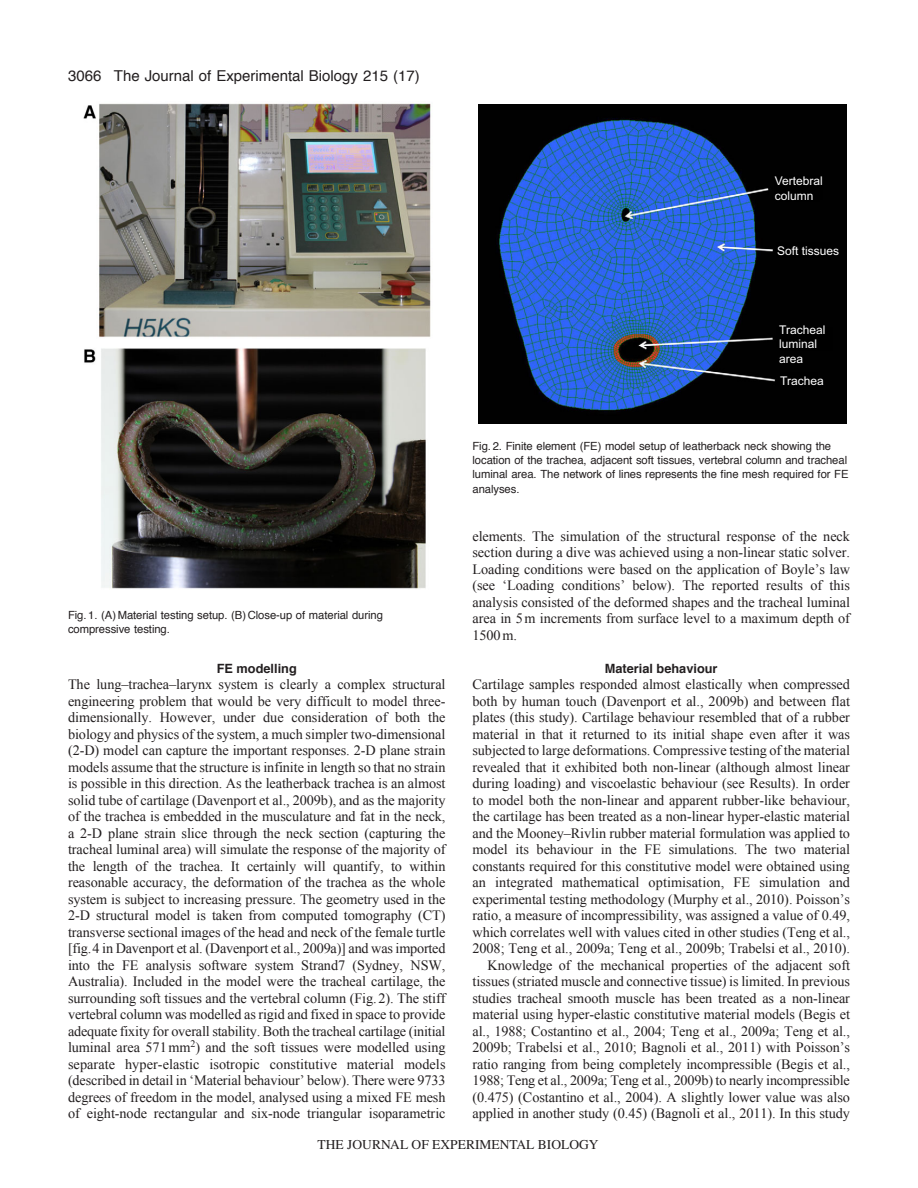
<style>
.page{position:relative;width:918px;height:1188px;background:#fff}
.page>*{position:absolute;margin:0;border:0;box-sizing:border-box;transform-origin:0 0}
.t1{font:15px "Helvetica";color:#231f20}
.t2{font:14.25px/16.5px "Times New Roman";letter-spacing:-.005em;color:#231f20;text-align:justify}
.t3{font:13.5px "Times";color:#231f20}
.t4{font:700 12.75px "Helvetica";color:#231f20}
.t5{font:12px/14.4px "Arial";color:#fff}
.t6{font:11.25px/14.2px "Helvetica";letter-spacing:-.005em;color:#231f20}
</style>
<div class="page">
<img style="left:83px;top:103px;width:348px;height:486px">
<img style="left:479px;top:105px;width:367px;height:319px">
<p class="t1" style="left:68px;top:69px;width:35px">3066</p>
<p class="t1" style="left:114px;top:69px;width:307px">The Journal of Experimental Biology 215 (17)</p>
<p class="t5" style="left:775px;top:174px;width:50px">Vertebral column</p>
<p class="t5" style="left:777px;top:244px;width:64px">Soft tissues</p>
<p class="t6" style="left:68px;top:609px;width:317px">Fig. 1. (A) Material testing setup. (B) Close-up of material during compressive testing.</p>
<p class="t4" style="left:217px;top:663px;width:82px">FE modelling</p>
<p class="t2" style="left:68px;top:676px;width:379px">The lung–trachea–larynx system is clearly a complex structural engineering problem that would be very difficult to model three&shy;dimensionally. However, under due consideration of both the biology and physics of the system, a much simpler two-dimensional (2-D) model can capture the important responses. 2-D plane strain models assume that the structure is infinite in length so that no strain is possible in this direction. As the leatherback trachea is an almost solid tube of cartilage (Davenport et al., 2009b), and as the majority of the trachea is embedded in the musculature and fat in the neck, a 2-D plane strain slice through the neck section (capturing the tracheal luminal area) will simulate the response of the majority of the length of the trachea. It certainly will quantify, to within reasonable accuracy, the deformation of the trachea as the whole system is subject to increasing pressure. The geometry used in the 2-D structural model is taken from computed tomography (CT) transverse sectional images of the head and neck of the female turtle [fig.4 in Davenport et al. (Davenport et al., 2009a)] and was imported into the FE analysis software system Strand7 (Sydney, NSW, Australia). Included in the model were the tracheal cartilage, the surrounding soft tissues and the vertebral column (Fig.2). The stiff vertebral column was modelled as rigid and fixed in space to provide adequate fixity for overall stability. Both the tracheal cartilage (initial luminal area 571mm<sup>2</sup>) and the soft tissues were modelled using separate hyper-elastic isotropic constitutive material models (described in detail in ‘Material behaviour’ below). There were 9733 degrees of freedom in the model, analysed using a mixed FE mesh of eight-node rectangular and six-node triangular isoparametric</p>
<p class="t5" style="left:779px;top:323px;width:48px">Tracheal luminal area</p>
<p class="t5" style="left:780px;top:373px;width:45px">Trachea</p>
<p class="t6" style="left:472px;top:440px;width:378px">Fig. 2. Finite element (FE) model setup of leatherback neck showing the location of the trachea, adjacent soft tissues, vertebral column and tracheal luminal area. The network of lines represents the fine mesh required for FE analyses.</p>
<p class="t2" style="left:472px;top:528px;width:379px">elements. The simulation of the structural response of the neck section during a dive was achieved using a non-linear static solver.<br>Loading conditions were based on the application of Boyle’s law (see ‘Loading conditions’ below). The reported results of this analysis consisted of the deformed shapes and the tracheal luminal area in 5m increments from surface level to a maximum depth of 1500m.</p>
<p class="t4" style="left:605px;top:663px;width:114px">Material behaviour</p>
<p class="t2" style="left:472px;top:676px;width:379px;text-align:right">Cartilage samples responded almost elastically when compressed both by human touch (Davenport et al., 2009b) and between flat plates (this study). Cartilage behaviour resembled that of a rubber material in that it returned to its initial shape even after it was subjected to large deformations. Compressive testing of the material revealed that it exhibited both non-linear (although almost linear during loading) and viscoelastic behaviour (see Results). In order to model both the non-linear and apparent rubber-like behaviour, the cartilage has been treated as a non-linear hyper-elastic material and the Mooney–Rivlin rubber material formulation was applied to model its behaviour in the FE simulations. The two material constants required for this constitutive model were obtained using an integrated mathematical optimisation, FE simulation and experimental testing methodology (Murphy et al., 2010). Poisson’s ratio, a measure of incompressibility, was assigned a value of 0.49, which correlates well with values cited in other studies (Teng et al., 2008; Teng et al., 2009a; Teng et al., 2009b; Trabelsi et al., 2010).<br>Knowledge of the mechanical properties of the adjacent soft tissues (striated muscle and connective tissue) is limited. In previous studies tracheal smooth muscle has been treated as a non-linear material using hyper-elastic constitutive material models (Begis et al., 1988; Costantino et al., 2004; Teng et al., 2009a; Teng et al., 2009b; Trabelsi et al., 2010; Bagnoli et al., 2011) with Poisson’s ratio ranging from being completely incompressible (Begis et al., 1988; Teng et al., 2009a; Teng et al., 2009b) to nearly incompressible (0.475) (Costantino et al., 2004). A slightly lower value was also applied in another study (0.45) (Bagnoli et al., 2011). In this study</p>
<p class="t3" style="left:318px;top:1137px;width:282px">THE JOURNAL OF EXPERIMENTAL BIOLOGY</p>
</div>
